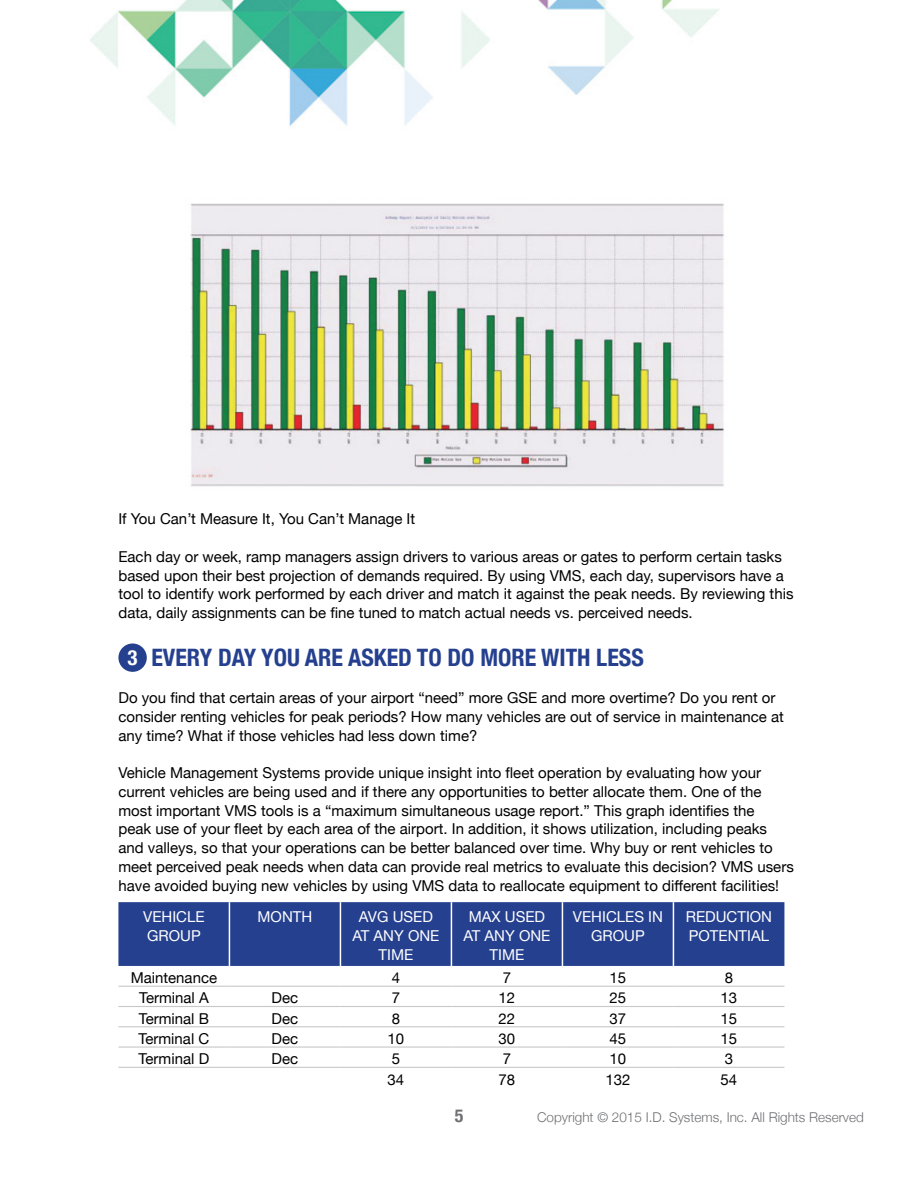
<style>
.page{position:relative;width:918px;height:1188px;background:#fff}
.page>*{position:absolute;margin:0;border:0;box-sizing:border-box;transform-origin:0 0}
.t1{font:700 condensed 24px "Helvetica Neue";color:#25408f}
.t2{font:700 condensed 21px "Helvetica Neue";color:#fff}
.t3{font:700 condensed 18px "Helvetica Neue";color:#6f7073}
.t4{font:15px/18.8px "Helvetica Neue";color:#000}
.t5{font:15px/18.8px "Helvetica Neue";color:#fff;text-align:center}
.t6{font:300 13.5px "Helvetica Neue";color:#6f7073}
</style>
<div class="page">
<img style="left:90px;top:0;width:695px;height:1068px">
<img style="left:178px;top:190px;width:562px;height:308px">
<div style="left:118px;top:643px;width:29px;height:29px;background:#25408f;border-radius:50%"></div>
<div style="left:118px;top:902px;width:666px;height:64px;background:#25408f"></div>
<hr style="left:229px;top:902px;width:1px;height:64px;background:#fff">
<hr style="left:340px;top:902px;width:1px;height:64px;background:#fff">
<hr style="left:451px;top:902px;width:1px;height:64px;background:#fff">
<hr style="left:562px;top:902px;width:1px;height:64px;background:#fff">
<hr style="left:673px;top:902px;width:1px;height:64px;background:#fff">
<hr style="left:118px;top:986px;width:111px;height:1px;background:#c7c8ca">
<hr style="left:229px;top:986px;width:111px;height:1px;background:#c7c8ca">
<hr style="left:340px;top:986px;width:111px;height:1px;background:#c7c8ca">
<hr style="left:451px;top:986px;width:111px;height:1px;background:#c7c8ca">
<hr style="left:562px;top:986px;width:111px;height:1px;background:#c7c8ca">
<hr style="left:673px;top:986px;width:111px;height:1px;background:#c7c8ca">
<hr style="left:118px;top:1006px;width:111px;height:1px;background:#c7c8ca">
<hr style="left:229px;top:1006px;width:111px;height:1px;background:#c7c8ca">
<hr style="left:340px;top:1006px;width:111px;height:1px;background:#c7c8ca">
<hr style="left:451px;top:1006px;width:111px;height:1px;background:#c7c8ca">
<hr style="left:562px;top:1006px;width:111px;height:1px;background:#c7c8ca">
<hr style="left:673px;top:1006px;width:111px;height:1px;background:#c7c8ca">
<hr style="left:118px;top:1026px;width:111px;height:1px;background:#c7c8ca">
<hr style="left:229px;top:1026px;width:111px;height:1px;background:#c7c8ca">
<hr style="left:340px;top:1026px;width:111px;height:1px;background:#c7c8ca">
<hr style="left:451px;top:1026px;width:111px;height:1px;background:#c7c8ca">
<hr style="left:562px;top:1026px;width:111px;height:1px;background:#c7c8ca">
<hr style="left:673px;top:1026px;width:111px;height:1px;background:#c7c8ca">
<hr style="left:118px;top:1046px;width:111px;height:2px;background:#c7c8ca">
<hr style="left:229px;top:1046px;width:111px;height:2px;background:#c7c8ca">
<hr style="left:340px;top:1046px;width:111px;height:2px;background:#c7c8ca">
<hr style="left:451px;top:1046px;width:111px;height:2px;background:#c7c8ca">
<hr style="left:562px;top:1046px;width:111px;height:2px;background:#c7c8ca">
<hr style="left:673px;top:1046px;width:111px;height:2px;background:#c7c8ca">
<hr style="left:118px;top:1067px;width:111px;height:1px;background:#c7c8ca">
<hr style="left:229px;top:1067px;width:111px;height:1px;background:#c7c8ca">
<hr style="left:340px;top:1067px;width:111px;height:1px;background:#c7c8ca">
<hr style="left:451px;top:1067px;width:111px;height:1px;background:#c7c8ca">
<hr style="left:562px;top:1067px;width:111px;height:1px;background:#c7c8ca">
<hr style="left:673px;top:1067px;width:111px;height:1px;background:#c7c8ca">
<p class="t4" style="left:118px;top:510px;width:298px">If You Can’t Measure It, You Can’t Manage It</p>
<p class="t4" style="left:118px;top:548px;width:677px">Each day or week, ramp managers assign drivers to various areas or gates to perform certain tasks based upon their best projection of demands required. By using VMS, each day, supervisors have a tool to identify work performed by each driver and match it against the peak needs. By reviewing this data, daily assignments can be fine tuned to match actual needs vs. perceived needs.</p>
<h1 class="t1" style="left:151px;top:637px;width:494px">EVERY DAY YOU ARE ASKED TO DO MORE WITH LESS</h1>
<p class="t4" style="left:118px;top:689px;width:667px">Do you find that certain areas of your airport “need” more GSE and more overtime? Do you rent or consider renting vehicles for peak periods? How many vehicles are out of service in maintenance at any time? What if those vehicles had less down time?</p>
<p class="t4" style="left:118px;top:764px;width:677px">Vehicle Management Systems provide unique insight into fleet operation by evaluating how your current vehicles are being used and if there any opportunities to better allocate them. One of the most important VMS tools is a “maximum simultaneous usage report.” This graph identifies the<br>peak use of your fleet by each area of the airport. In addition, it shows utilization, including peaks and valleys, so that your operations can be better balanced over time. Why buy or rent vehicles to meet perceived peak needs when data can provide real metrics to evaluate this decision? VMS users have avoided buying new vehicles by using VMS data to reallocate equipment to different facilities!</p>
<h2 class="t2" style="left:128px;top:640px;width:12px">3</h2>
<p class="t5" style="left:143px;top:909px;width:63px;text-align:left">VEHICLE<br>GROUP</p>
<p class="t5" style="left:258px;top:909px;width:56px">MONTH</p>
<p class="t5" style="left:352px;top:909px;width:88px">AVG USED<br>AT ANY ONE<br>TIME</p>
<p class="t5" style="left:463px;top:909px;width:88px">MAX USED<br>AT ANY ONE<br>TIME</p>
<p class="t5" style="left:573px;top:909px;width:91px">VEHICLES IN<br>GROUP</p>
<p class="t5" style="left:686px;top:909px;width:88px;text-align:left">REDUCTION<br>POTENTIAL</p>
<p class="t4" style="left:131px;top:969px;width:88px">Maintenance</p>
<p class="t4" style="left:392px;top:969px;width:10px">4</p>
<p class="t4" style="left:503px;top:969px;width:10px">7</p>
<p class="t4" style="left:610px;top:969px;width:18px">15</p>
<p class="t4" style="left:725px;top:969px;width:10px">8</p>
<p class="t4" style="left:139px;top:990px;width:71px">Terminal A</p>
<p class="t4" style="left:272px;top:990px;width:28px">Dec</p>
<p class="t4" style="left:392px;top:990px;width:10px">7</p>
<p class="t4" style="left:499px;top:990px;width:18px">12</p>
<p class="t4" style="left:610px;top:990px;width:18px">25</p>
<p class="t4" style="left:721px;top:990px;width:18px">13</p>
<p class="t4" style="left:139px;top:1010px;width:72px">Terminal B</p>
<p class="t4" style="left:272px;top:1010px;width:28px">Dec</p>
<p class="t4" style="left:392px;top:1010px;width:10px">8</p>
<p class="t4" style="left:499px;top:1010px;width:18px">22</p>
<p class="t4" style="left:610px;top:1010px;width:18px">37</p>
<p class="t4" style="left:721px;top:1010px;width:18px">15</p>
<p class="t4" style="left:139px;top:1030px;width:72px">Terminal C</p>
<p class="t4" style="left:272px;top:1030px;width:28px">Dec</p>
<p class="t4" style="left:388px;top:1030px;width:18px">10</p>
<p class="t4" style="left:499px;top:1030px;width:18px">30</p>
<p class="t4" style="left:610px;top:1030px;width:18px">45</p>
<p class="t4" style="left:721px;top:1030px;width:18px">15</p>
<p class="t4" style="left:139px;top:1050px;width:72px">Terminal D</p>
<p class="t4" style="left:272px;top:1050px;width:28px">Dec</p>
<p class="t4" style="left:392px;top:1050px;width:10px">5</p>
<p class="t4" style="left:503px;top:1050px;width:10px">7</p>
<p class="t4" style="left:610px;top:1050px;width:18px">10</p>
<p class="t4" style="left:725px;top:1050px;width:10px">3</p>
<p class="t4" style="left:388px;top:1071px;width:18px">34</p>
<p class="t4" style="left:499px;top:1071px;width:18px">78</p>
<p class="t4" style="left:605px;top:1071px;width:27px">132</p>
<p class="t4" style="left:721px;top:1071px;width:18px">54</p>
<p class="t3" style="left:455px;top:1101px;width:10px">5</p>
<p class="t6" style="left:537px;top:1106px;width:328px">Copyright © 2015 I.D. Systems, Inc. All Rights Reserved</p>
</div>
